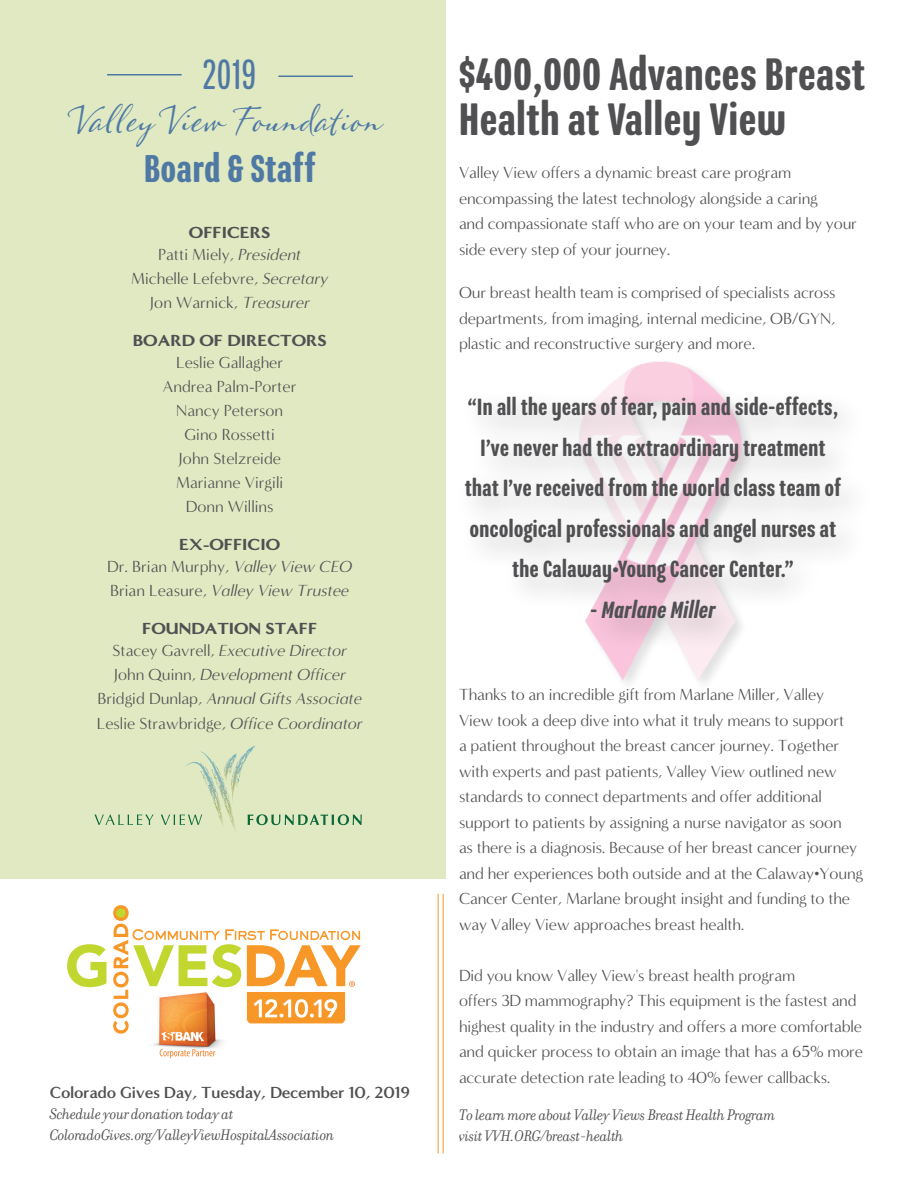
<style>
.page{position:relative;width:918px;height:1188px;background:#fff}
.page>*{position:absolute;margin:0;border:0;box-sizing:border-box;transform-origin:0 0}
.t1{font:500 49.35px/45.3px "Program Nar OT";letter-spacing:.02em;color:#505052}
.t2{font:45.9px "Program Nar OT";color:#4f79a4}
.t3{font:500 42px "Program Nar OT";letter-spacing:.02em;color:#4f79a4}
.t4{font:700 33px "Kat Tail HMK";letter-spacing:.02em;color:#4f79a4}
.t5{font:500 25.5px/40.5px "Program Nar OT";letter-spacing:.02em;color:#505052;text-align:center}
.t6{font:italic 500 25.5px "Program Nar OT";letter-spacing:.02em;color:#505052}
.t7{font:16.5px/25.5px "Minerva Modern";letter-spacing:-.01em;color:#505052;text-align:center}
.t8{font:italic 16.5px/24px "Minerva Modern";color:#505052;text-align:center}
.t9{font:italic 16.5px/21px "Filosofia OT";letter-spacing:-.02em;color:#505052}
.t10{font:700 16.5px "Minerva Modern";letter-spacing:-.02em;color:#505052}
.t11{font:900 16.5px "Minerva Modern";color:#505052}
.s1{font-weight:900}
.s2{font-style:italic}
.s3{font-style:normal}
.s4{font-weight:900;font-style:normal}
</style>
<div class="page">
<div style="left:0;top:0;width:446px;height:879px;background:#e0e9c2"></div>
<hr style="left:107px;top:74px;width:75px;height:2px;background:#4f79a4">
<hr style="left:278px;top:76px;width:75px;height:1px;background:#4f79a4">
<img style="left:246px;top:745px;width:9px;height:7px">
<svg style="left:94px;top:752px;width:268px;height:77px"></svg>
<img style="left:153px;top:1034px;width:70px;height:25px">
<svg style="left:67px;top:944px;width:39px;height:43px"></svg>
<svg style="left:113px;top:905px;width:16px;height:16px"></svg>
<div style="left:116px;top:909px;width:10px;height:9px;background:#c1d72f;border-radius:50%"></div>
<svg style="left:160px;top:1049px;width:55px;height:9px"></svg>
<svg style="left:113px;top:924px;width:248px;height:110px"></svg>
<hr style="left:443px;top:894px;width:1px;height:259px;background:#f79728">
<hr style="left:438px;top:894px;width:1px;height:259px;background:#f79728">
<img style="left:603px;top:361px;width:124px;height:322px">
<div style="left:455px;top:386px;width:418px;height:265px;background:#231f20;opacity:.28"></div>
<h2 class="t2" style="left:203px;top:51px;width:55px">2019</h2>
<h3 class="t4" style="left:75px;top:99px;width:310px">Valley View Foundation</h3>
<h3 class="t3" style="left:144px;top:146px;width:173px">Board &amp; Staff</h3>
<p class="t7" style="left:158px;top:221px;width:144px;line-height:22.5px"><span class="s1">OFFICERS<br></span>Patti Miely, <span class="s2">President</span></p>
<p class="t7" style="left:131px;top:267px;width:199px;line-height:24px">Michelle Lefebvre, <span class="s2">Secretary<br></span>Jon Warnick, <span class="s2">Treasurer</span></p>
<p class="t11" style="left:133px;top:330px;width:195px">BOARD OF DIRECTORS</p>
<p class="t7" style="left:163px;top:351px;width:135px;line-height:24px">Leslie Gallagher<br>Andrea Palm-Porter<br>Nancy Peterson<br>Gino Rossetti<br>John Stelzreide<br>Marianne Virgili<br>Donn Willins</p>
<p class="t7" style="left:107px;top:533px;width:246px;line-height:22.5px"><span class="s1">EX-OFFICIO<br></span>Dr. Brian Murphy, <span class="s2">Valley View CEO</span></p>
<p class="t8" style="left:110px;top:579px;width:241px"><span class="s3">Brian Leasure,</span> Valley View Trustee</p>
<p class="t8" style="left:113px;top:617px;width:236px;line-height:22.5px"><span class="s4">FOUNDATION STAFF<br></span><span class="s3">Stacey Gavrell,</span> Executive Director</p>
<p class="t8" style="left:97px;top:663px;width:267px"><span class="s3">John Quinn,</span> Development Officer<br><span class="s3">Bridgid Dunlap,</span> Annual Gifts Associate<br><span class="s3">Leslie Strawbridge,</span> Office Coordinator</p>
<p class="t10" style="left:50px;top:1083px;width:362px">Colorado Gives Day, Tuesday, December 10, 2019</p>
<p class="t9" style="left:50px;top:1104px;width:286px">Schedule your donation today at<br>ColoradoGives.org/ValleyViewHospitalAssociation</p>
<h1 class="t1" style="left:459px;top:52px;width:407px">$400,000 Advances Breast<br>Health at Valley View</h1>
<p class="t7" style="left:459px;top:160px;width:400px;text-align:left">Valley View offers a dynamic breast care program encompassing the latest technology alongside a caring<br>and compassionate staff who are on your team and by your side every step of your journey.</p>
<p class="t7" style="left:459px;top:280px;width:378px;text-align:justify">Our breast health team is comprised of specialists across departments, from imaging, internal medicine, OB/GYN, plastic and reconstructive surgery and more.</p>
<h3 class="t5" style="left:465px;top:387px;width:377px">“In all the years of fear, pain and side-effects, I’ve never had the extraordinary treatment that I’ve received from the world class team of oncological professionals and angel nurses at the Calaway•Young Cancer Center.”</h3>
<h3 class="t6" style="left:591px;top:596px;width:126px"><span class="s3">-</span> Marlane Miller</h3>
<p class="t7" style="left:459px;top:682px;width:406px;text-align:left">Thanks to an incredible gift from Marlane Miller, Valley<br>View took a deep dive into what it truly means to support<br>a patient throughout the breast cancer journey. Together with experts and past patients, Valley View outlined new standards to connect departments and offer additional support to patients by assigning a nurse navigator as soon<br>as there is a diagnosis. Because of her breast cancer journey and her experiences both outside and at the Calaway•Young Cancer Center, Marlane brought insight and funding to the way Valley View approaches breast health.</p>
<p class="t7" style="left:459px;top:963px;width:405px;text-align:left">Did you know Valley View's breast health program<br>offers 3D mammography? This equipment is the fastest and highest quality in the industry and offers a more comfortable and quicker process to obtain an image that has a 65% more accurate detection rate leading to 40% fewer callbacks.</p>
<p class="t9" style="left:459px;top:1104px;width:318px">To learn more about Valley Views Breast Health Program visit VVH.ORG/breast-health</p>
</div>
